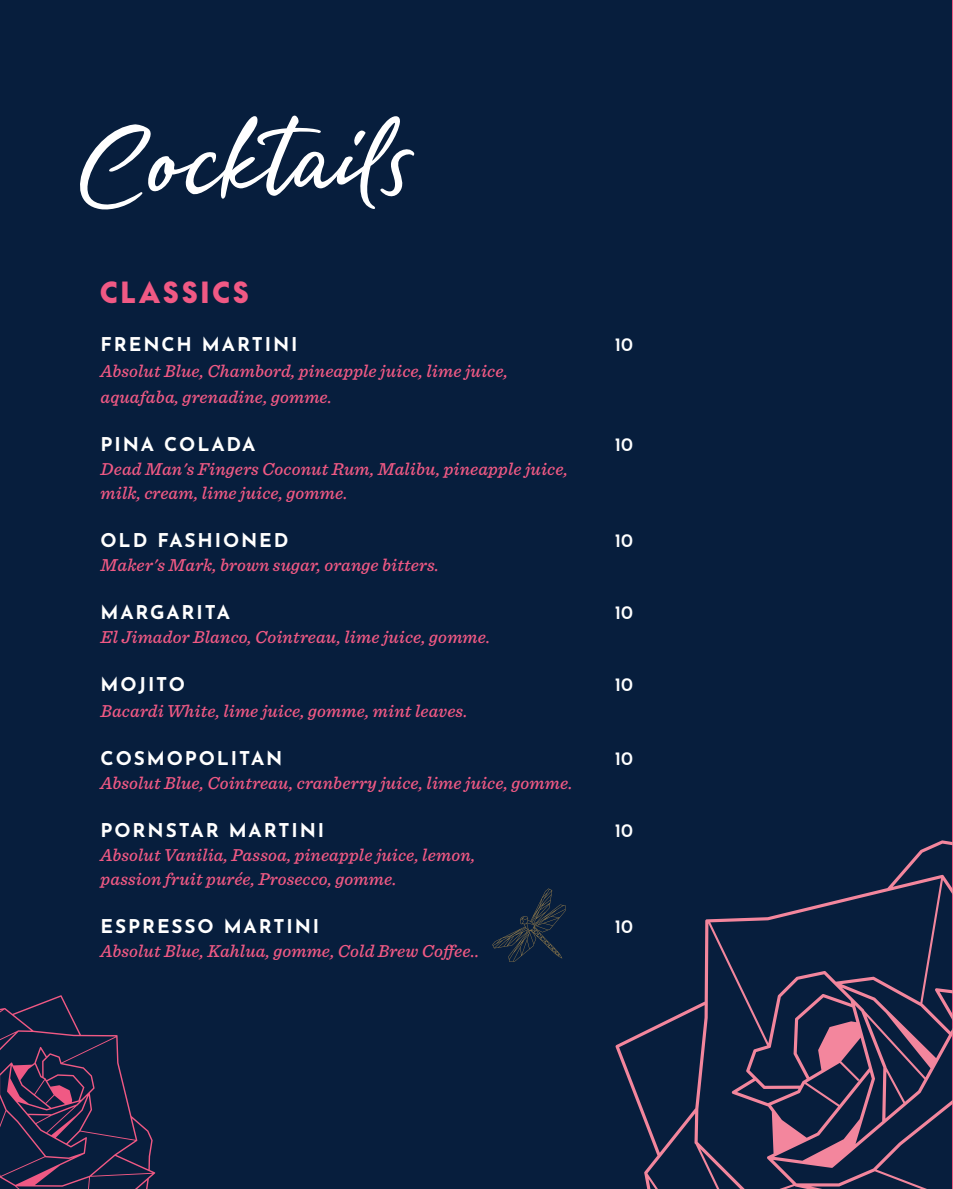
<style>
.page{position:relative;width:953px;height:1189px;background:#fff}
.page>*{position:absolute;margin:0;border:0;box-sizing:border-box;transform-origin:0 0}
.t1{font:128px "Quente Script";color:#fff}
.t2{font:900 28px "Arca Majora";letter-spacing:.13em;color:#f05984}
.t3{font:700 19px "Josefin Sans";letter-spacing:.1em;color:#fff}
.t4{font:600 19px "Josefin Sans";letter-spacing:.005em;color:#fff}
.t5{font:italic 500 18px/24px "Sentinel";letter-spacing:.01em;color:#f05984}
</style>
<div class="page">
<hr style="left:951px;top:0;width:1px;height:1189px;background:#f05984">
<div style="left:0;top:0;width:951px;height:1189px;background:#071e3d"></div>
<svg style="left:615px;top:835px;width:337px;height:354px"></svg>
<svg style="left:492px;top:888px;width:73px;height:74px"></svg>
<svg style="left:0;top:995px;width:155px;height:194px"></svg>
<h1 class="t1" style="left:82px;top:101px;width:333px">Cocktails</h1>
<h2 class="t2" style="left:100px;top:270px;width:150px">CLASSICS</h2>
<p class="t3" style="left:100px;top:328px;width:198px">FRENCH MARTINI</p>
<p class="t4" style="left:614px;top:329px;width:20px">10</p>
<p class="t5" style="left:100px;top:357px;width:409px;line-height:26px">Absolut Blue, Chambord, pineapple juice, lime juice, aquafaba, grenadine, gomme.</p>
<p class="t3" style="left:100px;top:428px;width:156px">PINA COLADA</p>
<p class="t4" style="left:614px;top:429px;width:20px">10</p>
<p class="t5" style="left:100px;top:456px;width:469px">Dead Man's Fingers Coconut Rum, Malibu, pineapple juice, milk, cream, lime juice, gomme.</p>
<p class="t3" style="left:100px;top:524px;width:189px">OLD FASHIONED</p>
<p class="t4" style="left:614px;top:525px;width:20px">10</p>
<p class="t5" style="left:100px;top:552px;width:340px">Maker's Mark, brown sugar, orange bitters.</p>
<p class="t3" style="left:100px;top:596px;width:131px">MARGARITA</p>
<p class="t4" style="left:614px;top:597px;width:20px">10</p>
<p class="t5" style="left:100px;top:624px;width:391px">El Jimador Blanco, Cointreau, lime juice, gomme.</p>
<p class="t3" style="left:100px;top:668px;width:86px">MOJITO</p>
<p class="t4" style="left:614px;top:669px;width:20px">10</p>
<p class="t5" style="left:100px;top:698px;width:368px">Bacardi White, lime juice, gomme, mint leaves.</p>
<p class="t3" style="left:100px;top:742px;width:183px">COSMOPOLITAN</p>
<p class="t4" style="left:614px;top:743px;width:20px">10</p>
<p class="t5" style="left:100px;top:770px;width:473px">Absolut Blue, Cointreau, cranberry juice, lime juice, gomme.</p>
<p class="t3" style="left:100px;top:814px;width:225px">PORNSTAR MARTINI</p>
<p class="t4" style="left:614px;top:815px;width:20px">10</p>
<p class="t5" style="left:100px;top:842px;width:376px">Absolut Vanilia, Passoa, pineapple juice, lemon, passion fruit purée, Prosecco, gomme.</p>
<p class="t3" style="left:100px;top:910px;width:220px">ESPRESSO MARTINI</p>
<p class="t4" style="left:614px;top:911px;width:20px">10</p>
<p class="t5" style="left:100px;top:938px;width:380px">Absolut Blue, Kahlua, gomme, Cold Brew Coffee..</p>
</div>
